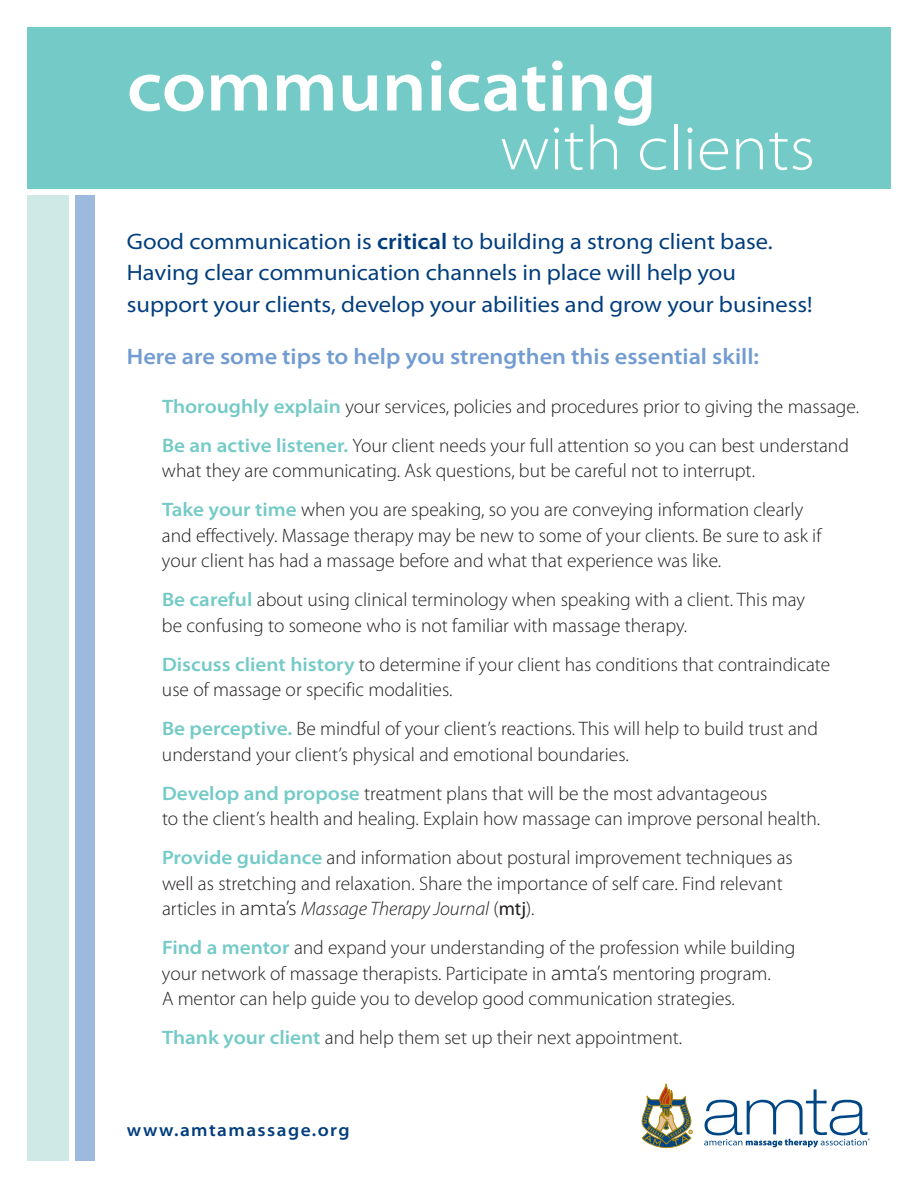
<style>
.page{position:relative;width:918px;height:1188px;background:#fff}
.page>*{position:absolute;margin:0;border:0;box-sizing:border-box;transform-origin:0 0}
.t1{font:600 semi-expanded 72px "Myriad Pro";color:#fff}
.t2{font:300 semi-expanded 63px "Myriad Pro";color:#fff}
.t3{font:semi-expanded 22.5px/31.5px "Myriad Pro";color:#013d7d}
.t4{font:600 semi-expanded 22.5px "Myriad Pro";color:#729cd1}
.t5{font:300 19.5px/25.5px "Myriad Pro";color:#231f20}
.t6{font:600 semi-expanded 18px "Myriad Pro";letter-spacing:.08em;color:#013d7d}
.s1{font-weight:600}
.s2{font-weight:600;font-stretch:semi-expanded;color:#73cac7}
.s3{font-stretch:semi-expanded;font-size:21px}
.s4{font-style:italic}
.s5{font-weight:400}
</style>
<div class="page">
<div style="left:27px;top:27px;width:864px;height:162px;background:#73cac7"></div>
<svg style="left:641px;top:1083px;width:52px;height:65px"></svg>
<svg style="left:704px;top:1089px;width:166px;height:58px"></svg>
<div style="left:75px;top:196px;width:20px;height:965px;background:#9cb9de"></div>
<div style="left:27px;top:196px;width:42px;height:965px;background:#cfeae6"></div>
<h1 class="t1" style="left:127px;top:46px;width:531px">communicating</h1>
<h2 class="t2" style="left:500px;top:113px;width:317px">with clients</h2>
<p class="t3" style="left:127px;top:226px;width:687px">Good communication is <span class="s1">critical</span> to building a strong client base.<br>Having clear communication channels in place will help you support your clients, develop your abilities and grow your business!</p>
<p class="t4" style="left:127px;top:343px;width:634px">Here are some tips to help you strengthen this essential skill:</p>
<p class="t5" style="left:162px;top:387px;width:699px;line-height:39px"><span class="s2">Thoroughly explain</span> your services, policies and procedures prior to giving the massage.<br><span class="s2">Be an active listener.</span> Your client needs your full attention so you can best understand</p>
<p class="t5" style="left:162px;top:452px;width:643px;line-height:39px">what they are communicating. Ask questions, but be careful not to interrupt.<br><span class="s2">Take your time</span> when you are speaking, so you are conveying information clearly</p>
<p class="t5" style="left:162px;top:523px;width:661px">and effectively. Massage therapy may be new to some of your clients. Be sure to ask if your client has had a massage before and what that experience was like.</p>
<p class="t5" style="left:162px;top:587px;width:645px"><span class="s2">Be careful</span> about using clinical terminology when speaking with a client. This may be confusing to someone who is not familiar with massage therapy.</p>
<p class="t5" style="left:162px;top:652px;width:670px"><span class="s2">Discuss client history</span> to determine if your client has conditions that contraindicate use of massage or specific modalities.</p>
<p class="t5" style="left:162px;top:716px;width:657px"><span class="s2">Be perceptive.</span> Be mindful of your client’s reactions. This will help to build trust and understand your client’s physical and emotional boundaries.</p>
<p class="t5" style="left:162px;top:781px;width:660px"><span class="s2">Develop and propose</span> treatment plans that will be the most advantageous<br>to the client’s health and healing. Explain how massage can improve personal health.</p>
<p class="t5" style="left:162px;top:845px;width:632px"><span class="s2">Provide guidance</span> and information about postural improvement techniques as well as stretching and relaxation. Share the importance of self care. Find relevant articles in <span class="s3">amta’s</span> <span class="s4">Massage Therapy Journal</span> (<span class="s5">mtj</span>).</p>
<p class="t5" style="left:162px;top:935px;width:635px"><span class="s2">Find a mentor</span> and expand your understanding of the profession while building your network of massage therapists. Participate in <span class="s3">amta’s</span> mentoring program.<br>A mentor can help guide you to develop good communication strategies.</p>
<p class="t5" style="left:162px;top:1025px;width:522px"><span class="s2">Thank your client</span> and help them set up their next appointment.</p>
<p class="t6" style="left:127px;top:1120px;width:224px">www.amtamassage.org</p>
</div>
